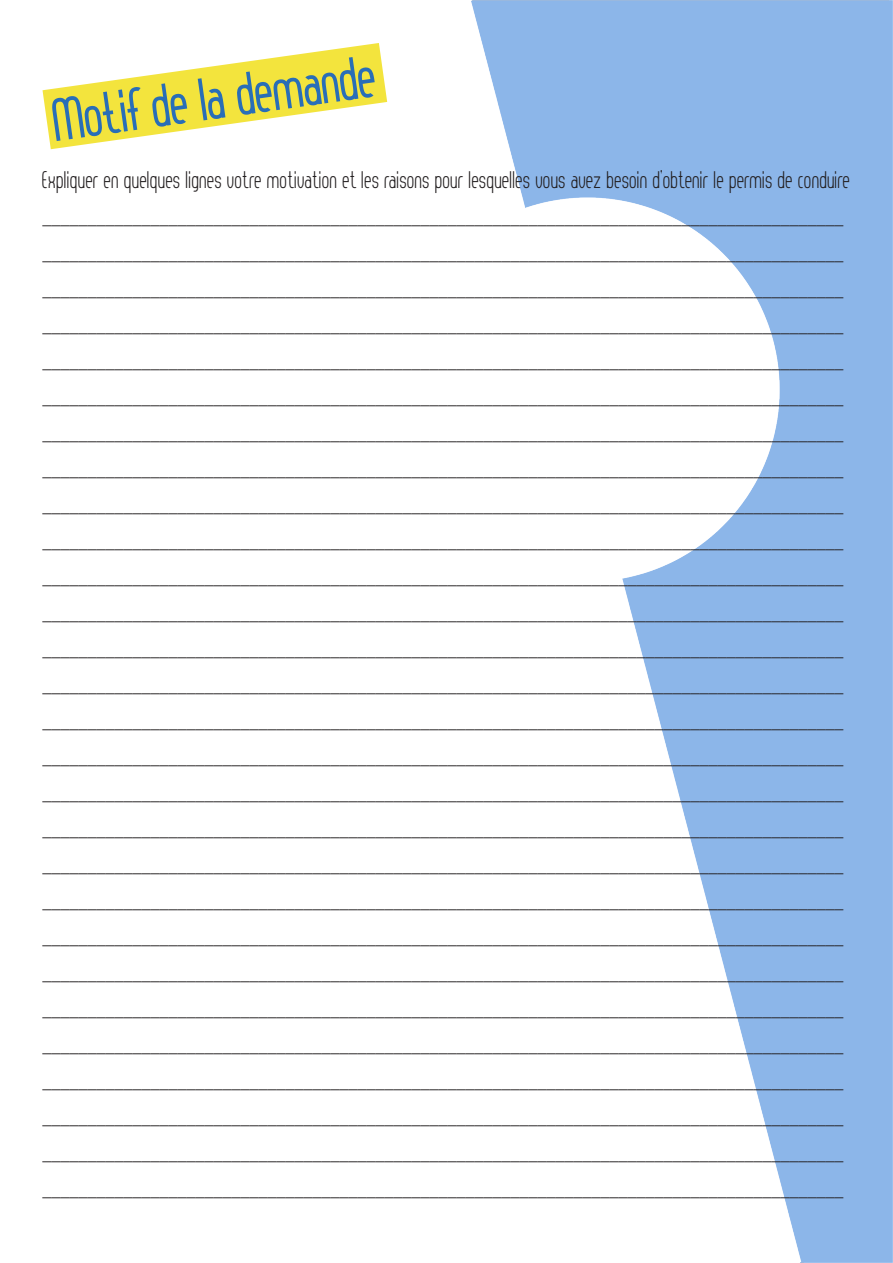
<style>
.page{position:relative;width:893px;height:1263px;background:#fff}
.page>*{position:absolute;margin:0;border:0;box-sizing:border-box;transform-origin:0 0}
.t1{font:700 60px "Thorup Sans";color:#296eb7}
.t2{font:24px "Thorup Sans";letter-spacing:.01em;color:#231f20}
.t3{font:18px/36px "Minion Pro";color:#231f20;text-align:justify}
</style>
<div class="page">
<img style="left:471px;top:0;width:422px;height:1263px">
<svg style="left:43px;top:43px;width:344px;height:106px"></svg>
<p class="t1" style="left:49px;top:88px;width:327px;rotate:-8deg">Motif de la demande</p>
<p class="t2" style="left:43px;top:167px;width:810px">Expliquer en quelques lignes votre motivation et les raisons pour lesquelles vous avez besoin d’obtenir le permis de conduire</p>
<p class="t3" style="left:43px;top:200px;width:802px">_________________________________________________________________________________________ _________________________________________________________________________________________ _________________________________________________________________________________________ _________________________________________________________________________________________ _________________________________________________________________________________________ _________________________________________________________________________________________ _________________________________________________________________________________________ _________________________________________________________________________________________ _________________________________________________________________________________________ _________________________________________________________________________________________ _________________________________________________________________________________________ _________________________________________________________________________________________ _________________________________________________________________________________________ _________________________________________________________________________________________ _________________________________________________________________________________________ _________________________________________________________________________________________ _________________________________________________________________________________________ _________________________________________________________________________________________ _________________________________________________________________________________________ _________________________________________________________________________________________ _________________________________________________________________________________________ _________________________________________________________________________________________ _________________________________________________________________________________________ _________________________________________________________________________________________ _________________________________________________________________________________________ _________________________________________________________________________________________ _________________________________________________________________________________________ _________________________________________________________________________________________</p>
</div>
